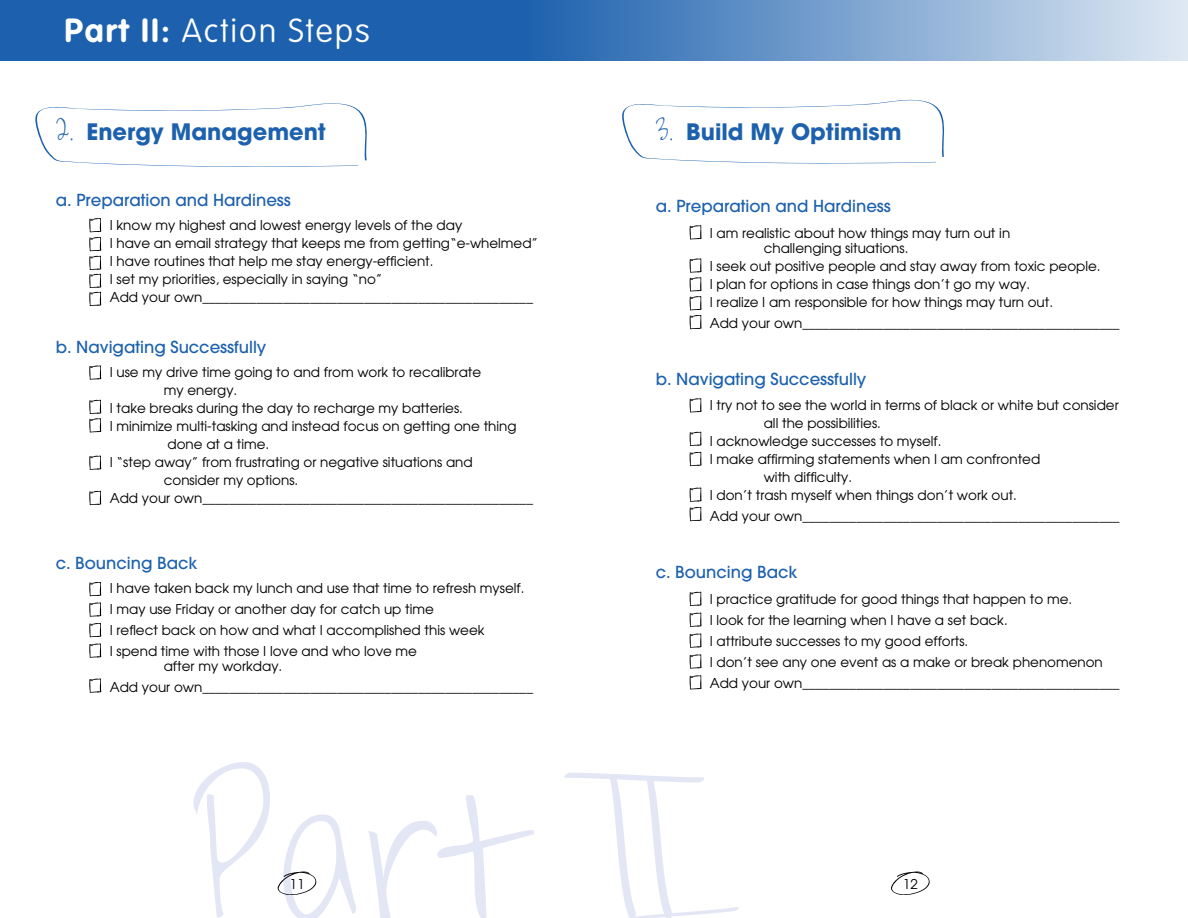
<style>
.page{position:relative;width:1188px;height:918px;background:#fff}
.page>*{position:absolute;margin:0;border:0;box-sizing:border-box;transform-origin:0 0}
.t1{font:100 33px "VAG Rounded";letter-spacing:.06em;color:#fff}
.t2{font:700 22.5px "Avant Garde";color:#1d61ae}
.t3{font:500 16.5px "Avant Garde";color:#1d61ae}
.t4{font:13.5px/21px "Avant Garde";color:#000}
.s1{font-weight:700}
.s2{font-family:"Sharkinthe Water";font-weight:400;font-size:27px}
</style>
<div class="page">
<svg style="left:193px;top:762px;width:77px;height:155px"></svg>
<svg style="left:368px;top:795px;width:166px;height:123px"></svg>
<svg style="left:564px;top:773px;width:175px;height:145px"></svg>
<svg style="left:891px;top:871px;width:39px;height:24px"></svg>
<svg style="left:277px;top:814px;width:79px;height:104px"></svg>
<svg style="left:0;top:0;width:1188px;height:61px;background:#5185c0"></svg>
<svg style="left:35px;top:103px;width:332px;height:64px"></svg>
<svg style="left:622px;top:99px;width:322px;height:65px"></svg>
<svg style="left:690px;top:225px;width:12px;height:15px"></svg>
<svg style="left:690px;top:258px;width:12px;height:71px"></svg>
<svg style="left:690px;top:398px;width:12px;height:15px"></svg>
<svg style="left:690px;top:431px;width:12px;height:35px"></svg>
<svg style="left:690px;top:487px;width:12px;height:34px"></svg>
<svg style="left:690px;top:591px;width:12px;height:15px"></svg>
<svg style="left:690px;top:612px;width:12px;height:15px"></svg>
<svg style="left:690px;top:633px;width:12px;height:15px"></svg>
<svg style="left:690px;top:654px;width:12px;height:15px"></svg>
<svg style="left:690px;top:675px;width:12px;height:15px"></svg>
<svg style="left:89px;top:365px;width:12px;height:15px"></svg>
<svg style="left:89px;top:399px;width:12px;height:34px"></svg>
<svg style="left:89px;top:455px;width:12px;height:15px"></svg>
<svg style="left:89px;top:582px;width:12px;height:14px"></svg>
<svg style="left:89px;top:602px;width:12px;height:15px"></svg>
<svg style="left:89px;top:623px;width:12px;height:14px"></svg>
<svg style="left:89px;top:643px;width:12px;height:15px"></svg>
<svg style="left:89px;top:678px;width:12px;height:15px"></svg>
<svg style="left:89px;top:490px;width:12px;height:15px"></svg>
<svg style="left:89px;top:218px;width:12px;height:88px"></svg>
<h1 class="t1" style="left:64px;top:12px;width:307px"><span class="s1">Part II:</span> Action Steps</h1>
<h2 class="t2" style="left:56px;top:117px;width:272px"><span class="s2">2.</span> Energy Management</h2>
<p class="t3" style="left:56px;top:190px;width:237px">a. Preparation and Hardiness</p>
<p class="t4" style="left:110px;top:216px;width:430px;line-height:18px">I know my highest and lowest energy levels of the day<br>I have an email strategy that keeps me from getting“e-whelmed” I have routines that help me stay energy-efficient.<br>I set my priorities, especially in saying “no”<br>Add your own_________________________________________________</p>
<p class="t3" style="left:56px;top:337px;width:212px">b. Navigating Successfully</p>
<p class="t4" style="left:110px;top:361px;width:373px">I use my drive time going to and from work to recalibrate</p>
<p class="t4" style="left:164px;top:379px;width:75px">my energy.</p>
<p class="t4" style="left:110px;top:397px;width:355px">I take breaks during the day to recharge my batteries.</p>
<p class="t4" style="left:110px;top:415px;width:408px">I minimize multi-tasking and instead focus on getting one thing</p>
<p class="t4" style="left:168px;top:433px;width:103px">done at a time.</p>
<p class="t4" style="left:110px;top:451px;width:364px">I “step away” from frustrating or negative situations and</p>
<p class="t4" style="left:164px;top:469px;width:136px">consider my options.</p>
<p class="t4" style="left:110px;top:487px;width:425px">Add your own_________________________________________________</p>
<p class="t3" style="left:56px;top:553px;width:143px">c. Bouncing Back</p>
<p class="t4" style="left:110px;top:577px;width:416px">I have taken back my lunch and use that time to refresh myself.<br>I may use Friday or another day for catch up time<br>I reflect back on how and what I accomplished this week<br>I spend time with those I love and who love me</p>
<p class="t4" style="left:110px;top:655px;width:425px;text-indent:54px">after my workday.<br>Add your own_________________________________________________</p>
<h2 class="t2" style="left:656px;top:117px;width:247px"><span class="s2">3.</span> Build My Optimism</h2>
<p class="t3" style="left:656px;top:196px;width:237px">a. Preparation and Hardiness</p>
<p class="t4" style="left:764px;top:225px;width:248px;line-height:15px;text-indent:-54px">I am realistic about how things may turn out in challenging situations.</p>
<p class="t4" style="left:710px;top:257px;width:392px;line-height:18px">I seek out positive people and stay away from toxic people.<br>I plan for options in case things don’t go my way.<br>I realize I am responsible for how things may turn out.</p>
<p class="t4" style="left:710px;top:312px;width:411px">Add your own_______________________________________________</p>
<p class="t3" style="left:656px;top:368px;width:212px">b. Navigating Successfully</p>
<p class="t4" style="left:710px;top:395px;width:411px">I try not to see the world in terms of black or white but consider</p>
<p class="t4" style="left:764px;top:413px;width:119px">all the possibilities.</p>
<p class="t4" style="left:710px;top:431px;width:233px">I acknowledge successes to myself.</p>
<p class="t4" style="left:710px;top:449px;width:332px">I make affirming statements when I am confronted</p>
<p class="t4" style="left:764px;top:466px;width:90px">with difficulty.</p>
<p class="t4" style="left:710px;top:484px;width:309px">I don’t trash myself when things don’t work out.</p>
<p class="t4" style="left:710px;top:506px;width:411px">Add your own_______________________________________________</p>
<p class="t3" style="left:656px;top:562px;width:143px">c. Bouncing Back</p>
<p class="t4" style="left:710px;top:588px;width:411px">I practice gratitude for good things that happen to me.<br>I look for the learning when I have a set back.<br>I attribute successes to my good efforts.<br>I don’t see any one event as a make or break phenomenon Add your own_______________________________________________</p>
<p class="t4" style="left:290px;top:874px;width:16px">11</p>
<p class="t4" style="left:903px;top:874px;width:16px">12</p>
</div>
